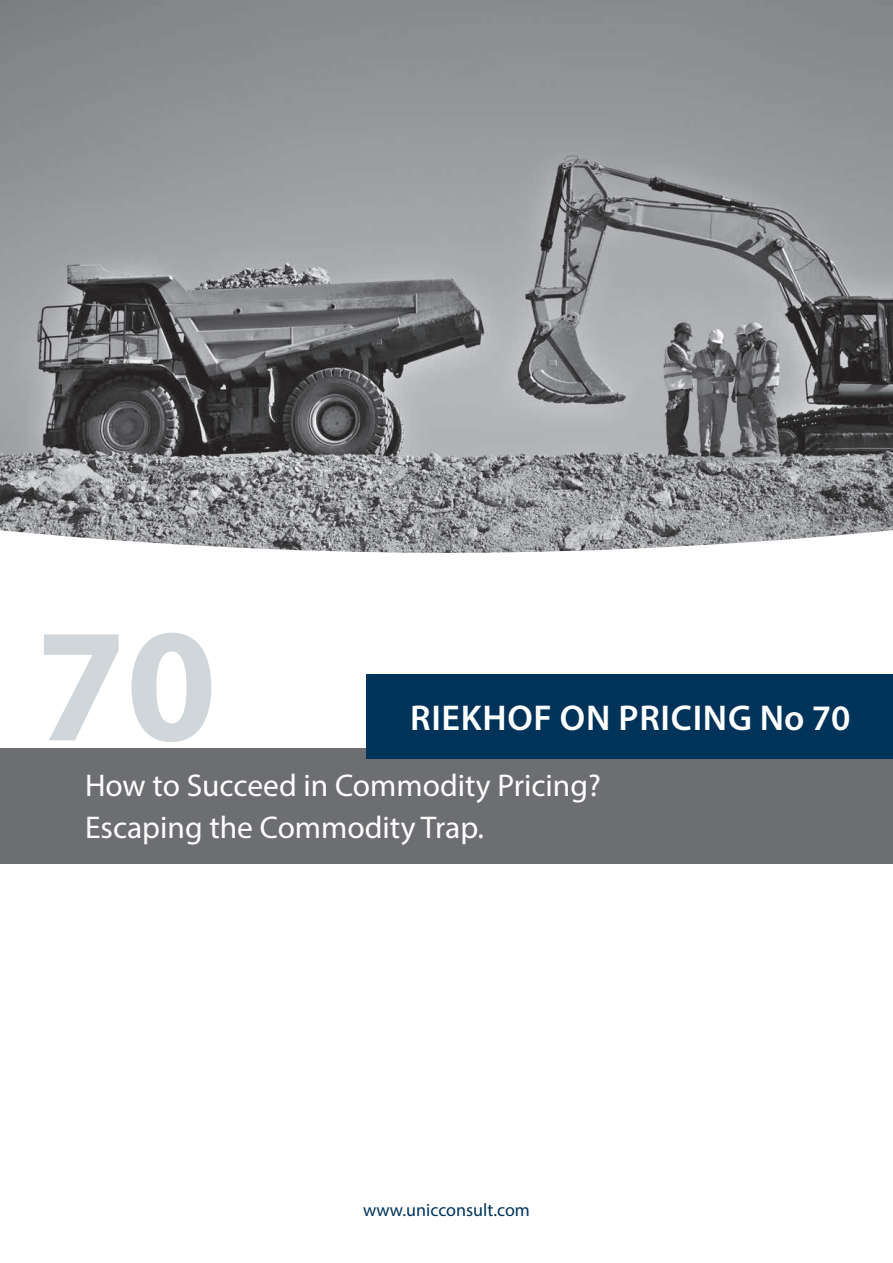
<style>
.page{position:relative;width:893px;height:1263px;background:#fff}
.page>*{position:absolute;margin:0;border:0;box-sizing:border-box;transform-origin:0 0}
.t1{font:700 162.9px "Myriad Pro";color:#d0d6da}
.t2{font:600 36px "Myriad Pro";letter-spacing:.02em;color:#fff}
.t3{font:31.5px/42px "Myriad Pro";color:#fff}
.t4{font:18px "Myriad Pro";color:#00335a}
</style>
<div class="page">
<div style="left:0;top:748px;width:893px;height:115px;background:#6d6e71"></div>
<div style="left:363px;top:672px;width:530px;height:101px;background:#6d6e71"></div>
<div style="left:366px;top:674px;width:527px;height:85px;background:#00335a"></div>
<img style="left:0;top:0;width:893px;height:553px">
<h1 class="t1" style="left:36px;top:623px;width:182px">70</h1>
<p class="t2" style="left:410px;top:704px;width:442px">RIEKHOF ON PRICING No 70</p>
<p class="t3" style="left:85px;top:767px;width:517px">How to Succeed in Commodity Pricing?<br>Escaping the Commodity Trap.</p>
<p class="t4" style="left:363px;top:1203px;width:168px">www.unicconsult.com</p>
</div>
